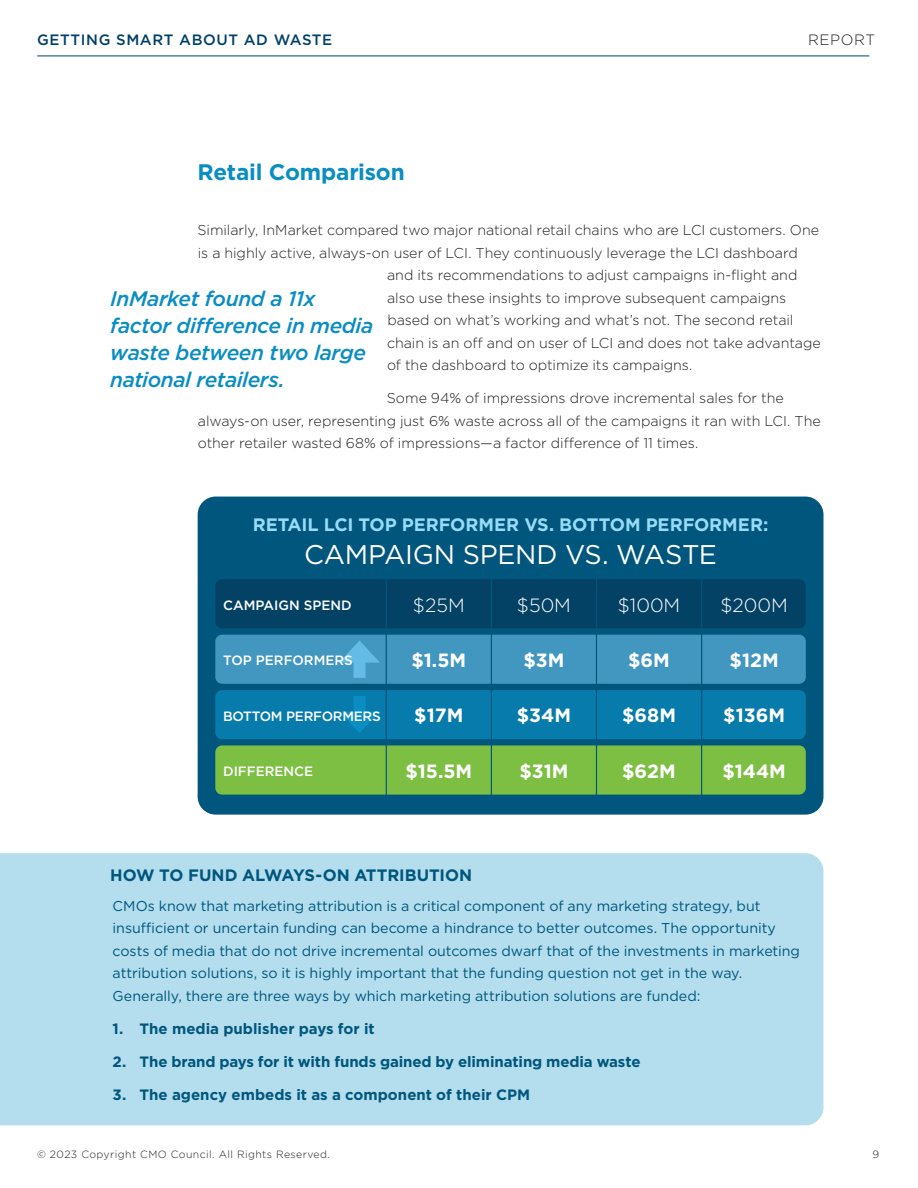
<style>
.page{position:relative;width:918px;height:1188px;background:#fff}
.page>*{position:absolute;margin:0;border:0;box-sizing:border-box;transform-origin:0 0}
.Body_Text{font:27px "Gotham";letter-spacing:-.01em;color:#fff}
.Body_Text-2{font:700 22.5px "Gotham";letter-spacing:-.01em;color:#0a8dc2}
.Body_Text-3{font:italic 500 21px/27px "Gotham";letter-spacing:-.02em;color:#0a8dc2}
.Question_Description{font:700 19.2px "Gotham";color:#fff}
.Question_Description-2{font:300 19.2px "Gotham";color:#fff}
.Body_Text-4{font:700 18px "Gotham";letter-spacing:-.005em;color:#98dbf8}
.Body_Text-5{font:700 16.5px "Gotham";letter-spacing:-.005em;color:#00567c}
.t1{font:700 15px "Gotham";letter-spacing:-.005em;color:#00567c}
.t2{font:500 15px "Gotham";letter-spacing:.04em;color:#004168}
.t3{font:300 15px "Gotham";letter-spacing:.04em;color:#231f20}
.Body_Text-6{font:300 14.25px/22.5px "Gotham";letter-spacing:-.005em;color:#231f20}
.Body_Text-7{font:14.25px/22.5px "Gotham";letter-spacing:-.005em;color:#00567c}
.Question_Description-3{font:500 13.5px "Gotham";color:#fff}
.Question_Description-4{font:500 13.5px "Gotham";letter-spacing:-.02em;color:#fff}
.t4{font:300 10.5px "Gotham";letter-spacing:.04em;color:#231f20}
</style>
<div class="page">
<hr style="left:37px;top:56px;width:832px;height:1px;background:#004168">
<div style="left:198px;top:497px;width:625px;height:318px;background:#00567c;border-radius:18px"></div>
<div style="left:215px;top:579px;width:591px;height:49px;background:#034265;border-radius:7px"></div>
<div style="left:215px;top:745px;width:591px;height:50px;background:#7dbf42;border-radius:7px"></div>
<div style="left:215px;top:690px;width:591px;height:49px;background:#067bac;border-radius:7px"></div>
<div style="left:215px;top:635px;width:591px;height:49px;background:#4197c0;border-radius:7px"></div>
<hr style="left:701px;top:578px;width:1px;height:218px;background:#00567c">
<hr style="left:596px;top:578px;width:1px;height:218px;background:#00567c">
<hr style="left:491px;top:578px;width:1px;height:218px;background:#00567c">
<hr style="left:386px;top:578px;width:1px;height:218px;background:#00567c">
<div style="left:354px;top:654px;width:12px;height:24px;background:#64bbe5"></div>
<svg style="left:339px;top:641px;width:41px;height:22px"></svg>
<div style="left:354px;top:696px;width:12px;height:24px;background:#0a8dc2"></div>
<svg style="left:340px;top:711px;width:39px;height:22px"></svg>
<div style="left:0;top:853px;width:824px;height:272px;background:#b4deed"></div>
<p class="t2" style="left:37px;top:29px;width:297px">GETTING SMART ABOUT AD WASTE</p>
<p class="t3" style="left:808px;top:30px;width:69px">REPORT</p>
<p class="Body_Text-2" style="left:198px;top:157px;width:209px">Retail Comparison</p>
<p class="Body_Text-6" style="left:198px;top:219px;width:623px">Similarly, InMarket compared two major national retail chains who are LCI customers. One</p>
<p class="Body_Text-6" style="left:198px;top:241px;width:602px">is a highly active, always-on user of LCI. They continuously leverage the LCI dashboard</p>
<p class="Body_Text-6" style="left:387px;top:264px;width:412px">and its recommendations to adjust campaigns in-flight and</p>
<p class="Body_Text-6" style="left:387px;top:286px;width:401px">also use these insights to improve subsequent campaigns</p>
<p class="Body_Text-6" style="left:387px;top:309px;width:408px">based on what’s working and what’s not. The second retail</p>
<p class="Body_Text-6" style="left:387px;top:331px;width:435px">chain is an off and on user of LCI and does not take advantage</p>
<p class="Body_Text-6" style="left:387px;top:354px;width:307px">of the dashboard to optimize its campaigns.</p>
<p class="Body_Text-6" style="left:198px;top:387px;width:625px;text-indent:189px">Some 94% of impressions drove incremental sales for the always-on user, representing just 6% waste across all of the campaigns it ran with LCI. The other retailer wasted 68% of impressions—a factor difference of 11 times.</p>
<p class="Body_Text-3" style="left:110px;top:285px;width:265px">InMarket found a 11x factor difference in media waste between two large national retailers.</p>
<p class="Body_Text-4" style="left:253px;top:513px;width:517px">RETAIL LCI TOP PERFORMER VS. BOTTOM PERFORMER:</p>
<p class="Body_Text" style="left:304px;top:537px;width:415px">CAMPAIGN SPEND VS. WASTE</p>
<p class="Question_Description-3" style="left:223px;top:596px;width:130px">CAMPAIGN SPEND</p>
<p class="Question_Description-2" style="left:413px;top:593px;width:53px">$25M</p>
<p class="Question_Description-2" style="left:517px;top:593px;width:56px">$50M</p>
<p class="Question_Description-2" style="left:618px;top:593px;width:64px">$100M</p>
<p class="Question_Description-2" style="left:720px;top:593px;width:69px">$200M</p>
<p class="Question_Description-3" style="left:223px;top:652px;width:131px">TOP PERFORMERS</p>
<p class="Question_Description-4" style="left:223px;top:707px;width:159px">BOTTOM PERFORMERS</p>
<p class="Question_Description" style="left:411px;top:647px;width:56px">$1.5M</p>
<p class="Question_Description" style="left:523px;top:647px;width:42px">$3M</p>
<p class="Question_Description" style="left:628px;top:647px;width:43px">$6M</p>
<p class="Question_Description" style="left:730px;top:647px;width:51px">$12M</p>
<p class="Question_Description" style="left:414px;top:703px;width:51px">$17M</p>
<p class="Question_Description" style="left:517px;top:703px;width:56px">$34M</p>
<p class="Question_Description" style="left:622px;top:703px;width:55px">$68M</p>
<p class="Question_Description" style="left:723px;top:703px;width:63px">$136M</p>
<p class="Question_Description-3" style="left:223px;top:762px;width:92px">DIFFERENCE</p>
<p class="Question_Description" style="left:405px;top:758px;width:68px">$15.5M</p>
<p class="Question_Description" style="left:519px;top:758px;width:51px">$31M</p>
<p class="Question_Description" style="left:622px;top:758px;width:55px">$62M</p>
<p class="Question_Description" style="left:722px;top:758px;width:65px">$144M</p>
<p class="Body_Text-5" style="left:110px;top:864px;width:363px">HOW TO FUND ALWAYS-ON ATTRIBUTION</p>
<p class="Body_Text-7" style="left:113px;top:894px;width:689px">CMOs know that marketing attribution is a critical component of any marketing strategy, but insufficient or uncertain funding can become a hindrance to better outcomes. The opportunity costs of media that do not drive incremental outcomes dwarf that of the investments in marketing attribution solutions, so it is highly important that the funding question not get in the way.<br>Generally, there are three ways by which marketing attribution solutions are funded:</p>
<p class="t1" style="left:113px;top:1019px;width:264px">1. The media publisher pays for it</p>
<p class="t1" style="left:113px;top:1052px;width:529px">2. The brand pays for it with funds gained by eliminating media waste</p>
<p class="t1" style="left:113px;top:1085px;width:419px">3. The agency embeds it as a component of their CPM</p>
<p class="t4" style="left:37px;top:1148px;width:294px">© 2023 Copyright CMO Council. All Rights Reserved.</p>
<p class="t4" style="left:873px;top:1148px;width:8px">9</p>
</div>
